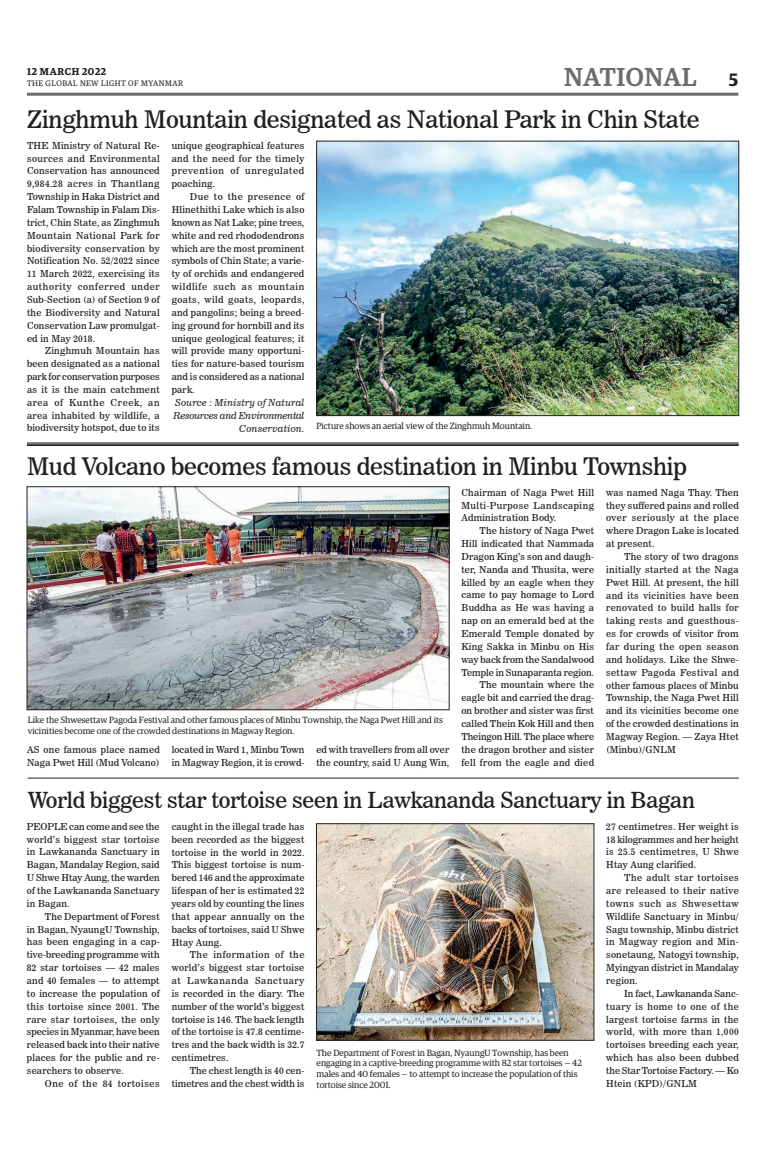
<style>
.page{position:relative;width:773px;height:1152px;background:#fff}
.page>*{position:absolute;margin:0;border:0;box-sizing:border-box;transform-origin:0 0}
.t1{font:500 26px "Guardian Egyp";letter-spacing:.02em;color:#6c6d70}
._2_Clm_Head{font:24px "News 706 BT Roman C";letter-spacing:-.01em;color:#231f20}
._2_Clm_Head-2{font:22px "News 706 BT Roman C";letter-spacing:-.01em;color:#231f20}
.t2{font:600 10px "Guardian Egyp";letter-spacing:.06em;color:#231f20}
._2nd_Body{font:9.5px/12.9px "News 706 BT Roman C";letter-spacing:.02em;color:#231f20;text-align:justify}
.Normal_Para{font:9.5px/12.9px "News 706 BT Roman C";letter-spacing:.02em;color:#231f20;text-align:justify}
._2nd_Body-2{font:9.5px/12.9px "News 706 BT Italic C";letter-spacing:.02em;color:#231f20;text-align:right}
._2nd_Body-3{font:9.5px "News 706 BT Roman C";letter-spacing:.05em;color:#231f20}
.t3{font:9px/10.8px "Guardian Egyp";color:#231f20}
.t4{font:8px "Guardian Egyp";letter-spacing:.06em;color:#231f20}
.s1{font-weight:600;font-size:18px;color:#231f20}
</style>
<div class="page">
<hr style="left:27px;top:93px;width:711px;height:3px;background:#6c6d70">
<img style="left:318px;top:143px;width:418px;height:271px">
<div style="left:316px;top:141px;width:422px;height:275px;border:1px solid #231f20"></div>
<hr style="left:27px;top:443px;width:711px;height:1px;background:#231f20">
<hr style="left:27px;top:444px;width:711px;height:1px;background:#231f20">
<hr style="left:27px;top:445px;width:711px;height:1px;background:#231f20">
<img style="left:29px;top:489px;width:418px;height:219px">
<div style="left:27px;top:487px;width:422px;height:223px;border:1px solid #231f20"></div>
<hr style="left:28px;top:778px;width:710px;height:1px;background:#231f20">
<img style="left:318px;top:826px;width:274px;height:212px">
<div style="left:316px;top:824px;width:278px;height:216px;border:1px solid #231f20"></div>
<p class="t2" style="left:27px;top:64px;width:81px">12 MARCH 2022</p>
<p class="t4" style="left:27px;top:78px;width:158px">THE GLOBAL NEW LIGHT OF MYANMAR</p>
<h1 class="t1" style="left:564px;top:59px;width:176px">NATIONAL <span class="s1">5</span></h1>
<p class="_2_Clm_Head" style="left:27px;top:105px;width:674px">Zinghmuh Mountain designated as National Park in Chin State</p>
<p class="Normal_Para" style="left:27px;top:139px;width:134px">THE Ministry of Natural Re&shy;sources and Environmental Conservation has announced 9,984.28 acres in Thantlang Township in Haka District and Falam Township in Falam Dis&shy;trict, Chin State, as Zinghmuh Mountain National Park for biodiversity conservation by Notification No. 52/2022 since 11 March 2022, exercising its authority conferred under Sub-Section (a) of Section 9 of the Biodiversity and Natural Conservation Law promulgat&shy;ed in May 2018.</p>
<p class="_2nd_Body" style="left:27px;top:344px;width:134px;text-indent:18px">Zinghmuh Mountain has been designated as a national park for conservation purposes as it is the main catchment area of Kunthe Creek, an area inhabited by wildlife, a biodiversity hotspot, due to its</p>
<p class="_2nd_Body" style="left:172px;top:139px;width:134px">unique geographical features and the need for the timely prevention of unregulated poaching.</p>
<p class="_2nd_Body" style="left:172px;top:190px;width:134px;text-indent:18px">Due to the presence of Hlinethithi Lake which is also known as Nat Lake; pine trees, white and red rhododendrons which are the most prominent symbols of Chin State; a varie&shy;ty of orchids and endangered wildlife such as mountain goats, wild goats, leopards, and pangolins; being a breed&shy;ing ground for hornbill and its unique geological features; it will provide many opportuni&shy;ties for nature-based tourism and is considered as a national park.</p>
<p class="_2nd_Body-2" style="left:173px;top:396px;width:132px">Source : Ministry of Natural<br>Resources and Environmental<br>Conservation.</p>
<p class="t3" style="left:316px;top:420px;width:217px">Picture shows an aerial view of the Zinghmuh Mountain.</p>
<p class="_2_Clm_Head" style="left:27px;top:452px;width:661px">Mud Volcano becomes famous destination in Minbu Township</p>
<p class="Normal_Para" style="left:461px;top:486px;width:134px">Chairman of Naga Pwet Hill Multi-Purpose Landscaping Administration Body.</p>
<p class="_2nd_Body" style="left:461px;top:524px;width:134px;text-indent:18px">The history of Naga Pwet Hill indicated that Nammada Dragon King’s son and daugh&shy;ter, Nanda and Thusita, were killed by an eagle when they came to pay homage to Lord Buddha as He was having a nap on an emerald bed at the Emerald Temple donated by King Sakka in Minbu on His way back from the Sandalwood Temple in Sunaparanta region.</p>
<p class="_2nd_Body" style="left:461px;top:679px;width:134px;text-indent:18px">The mountain where the eagle bit and carried the drag&shy;on brother and sister was first called Thein Kok Hill and then Theingon Hill. The place where the dragon brother and sister fell from the eagle and died</p>
<p class="_2nd_Body" style="left:606px;top:486px;width:134px">was named Naga Thay. Then they suffered pains and rolled over seriously at the place where Dragon Lake is located at present.</p>
<p class="_2nd_Body" style="left:606px;top:550px;width:134px;text-indent:18px">The story of two dragons initially started at the Naga Pwet Hill. At present, the hill and its vicinities have been renovated to build halls for taking rests and guesthous&shy;es for crowds of visitor from far during the open season and holidays. Like the Shwe&shy;settaw Pagoda Festival and other famous places of Minbu Township, the Naga Pwet Hill and its vicinities become one of the crowded destinations in Magway Region. — Zaya Htet (Minbu)/GNLM</p>
<p class="t3" style="left:28px;top:714px;width:417px">Like the Shwesettaw Pagoda Festival and other famous places of Minbu Township, the Naga Pwet Hill and its vicinities become one of the crowded destinations in Magway Region.</p>
<p class="Normal_Para" style="left:27px;top:743px;width:134px">AS one famous place named<br>Naga Pwet Hill (Mud Volcano)</p>
<p class="Normal_Para" style="left:172px;top:743px;width:134px">located in Ward 1, Minbu Town in Magway Region, it is crowd-</p>
<p class="Normal_Para" style="left:316px;top:743px;width:134px">ed with travellers from all over the country, said U Aung Win,</p>
<p class="_2_Clm_Head-2" style="left:28px;top:787px;width:668px">World biggest star tortoise seen in Lawkananda Sanctuary in Bagan</p>
<p class="_2nd_Body" style="left:606px;top:820px;width:134px">27 centimetres. Her weight is 18 kilogrammes and her height is 25.5 centimetres, U Shwe Htay Aung clarified.</p>
<p class="_2nd_Body" style="left:606px;top:871px;width:134px;text-indent:18px">The adult star tortoises are released to their native towns such as Shwesettaw Wildlife Sanctuary in Minbu/ Sagu township, Minbu district in Magway region and Min&shy;sonetaung, Natogyi township, Myingyan district in Mandalay region.</p>
<p class="_2nd_Body" style="left:606px;top:987px;width:134px;text-indent:18px">In fact, Lawkananda Sanc&shy;tuary is home to one of the largest tortoise farms in the world, with more than 1,000 tortoises breeding each year, which has also been dubbed the Star Tortoise Factory. — Ko Htein (KPD)/GNLM</p>
<p class="Normal_Para" style="left:27px;top:820px;width:134px">PEOPLE can come and see the world’s biggest star tortoise in Lawkananda Sanctuary in Bagan, Mandalay Region, said U Shwe Htay Aung, the warden of the Lawkananda Sanctuary in Bagan.</p>
<p class="_2nd_Body" style="left:27px;top:910px;width:134px;text-indent:18px">The Department of Forest in Bagan, NyaungU Township, has been engaging in a cap&shy;tive-breeding programme with 82 star tortoises — 42 males and 40 females — to attempt to increase the population of this tortoise since 2001. The rare star tortoises, the only species in Myanmar, have been released back into their native places for the public and re&shy;searchers to observe.</p>
<p class="_2nd_Body-3" style="left:45px;top:1078px;width:116px">One of the 84 tortoises</p>
<p class="_2nd_Body" style="left:172px;top:820px;width:134px">caught in the illegal trade has been recorded as the biggest tortoise in the world in 2022.<br>This biggest tortoise is num&shy;bered 146 and the approximate lifespan of her is estimated 22 years old by counting the lines that appear annually on the backs of tortoises, said U Shwe Htay Aung.</p>
<p class="_2nd_Body" style="left:172px;top:948px;width:134px;text-indent:18px">The information of the world’s biggest star tortoise at Lawkananda Sanctuary is recorded in the diary. The number of the world’s biggest tortoise is 146. The back length of the tortoise is 47.8 centime&shy;tres and the back width is 32.7 centimetres.</p>
<p class="_2nd_Body" style="left:172px;top:1064px;width:134px;text-align:right">The chest length is 40 cen&shy;timetres and the chest width is</p>
<p class="t3" style="left:316px;top:1046px;width:267px">The Department of Forest in Bagan, NyaungU Township, has been engaging in a captive-breeding programme with 82 star tortoises — 42 males and 40 females — to attempt to increase the population of this tortoise since 2001.</p>
</div>
